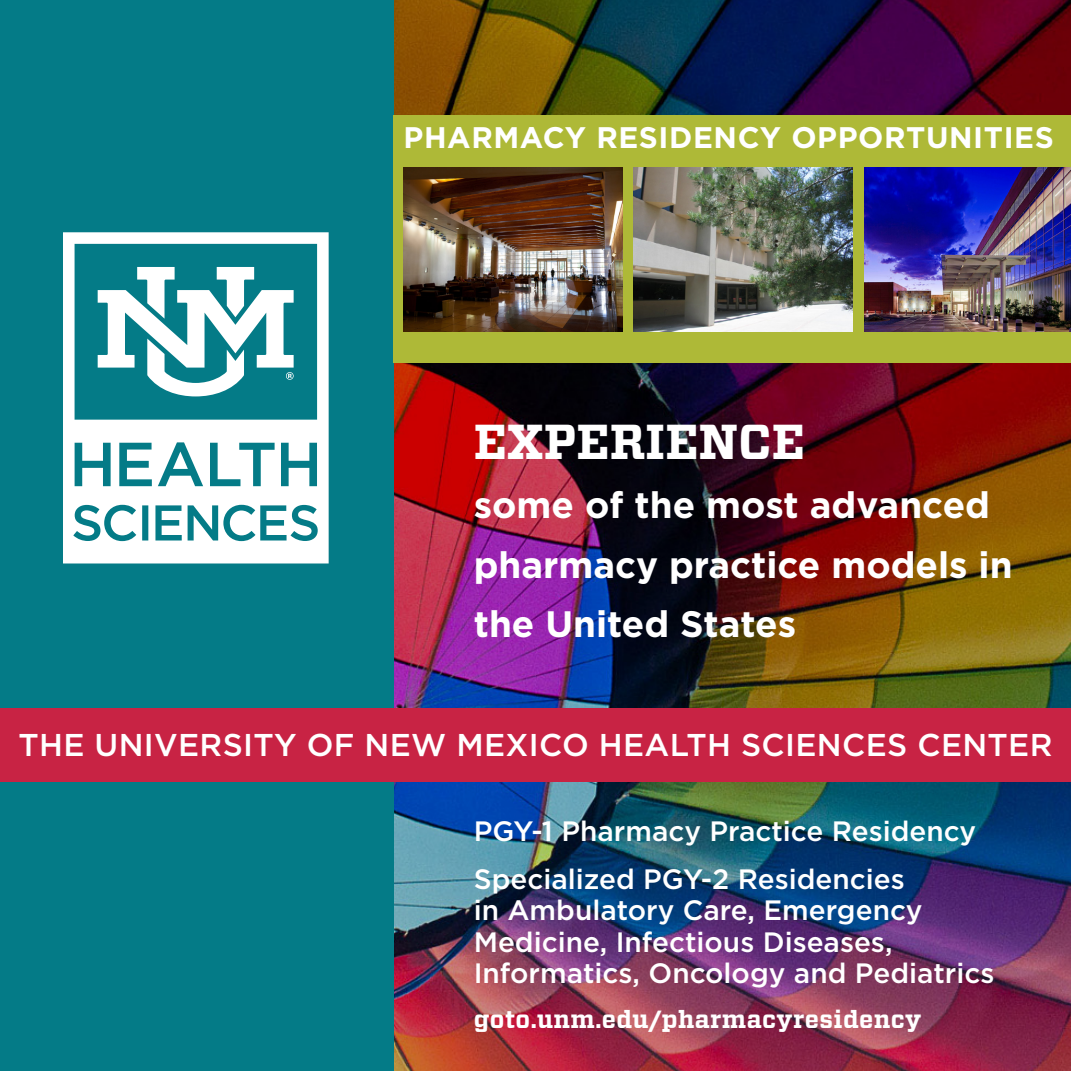
<style>
.page{position:relative;width:1071px;height:1071px;background:#fff}
.page>*{position:absolute;margin:0;border:0;box-sizing:border-box;transform-origin:0 0}
.t1{font:700 49px "Vitesse";color:#fff}
.t2{font:700 36.75px/59.5px "Gotham";color:#fff}
.t3{font:500 31.5px "Gotham";letter-spacing:.01em;color:#fff}
.t4{font:700 29.75px "Gotham";letter-spacing:.02em;color:#fff}
.t5{font:500 28px/31.5px "Gotham";color:#fff}
.t6{font:700 24.5px "Vitesse";letter-spacing:.02em;color:#fff}
</style>
<div class="page">
<img style="left:393px;top:0;width:678px;height:1071px">
<div style="left:0;top:0;width:393px;height:1071px;background:#047b87"></div>
<div style="left:393px;top:115px;width:678px;height:247px;background:#aeb937"></div>
<div style="left:0;top:708px;width:1071px;height:73px;background:#c82344"></div>
<img style="left:404px;top:168px;width:219px;height:163px">
<img style="left:634px;top:168px;width:219px;height:163px">
<img style="left:865px;top:168px;width:206px;height:163px">
<svg style="left:63px;top:232px;width:266px;height:331px;fill:#fff"></svg>
<p class="t4" style="left:404px;top:117px;width:652px">PHARMACY RESIDENCY OPPORTUNITIES</p>
<p class="t1" style="left:474px;top:409px;width:333px">EXPERIENCE</p>
<p class="t2" style="left:474px;top:475px;width:540px">some of the most advanced pharmacy practice models in the United States</p>
<p class="t3" style="left:19px;top:724px;width:1035px">THE UNIVERSITY OF NEW MEXICO HEALTH SCIENCES CENTER</p>
<p class="t5" style="left:474px;top:815px;width:504px">PGY-1 Pharmacy Practice Residency</p>
<p class="t5" style="left:474px;top:863px;width:522px">Specialized PGY-2 Residencies<br>in Ambulatory Care, Emergency Medicine, Infectious Diseases, Informatics, Oncology and Pediatrics</p>
<p class="t6" style="left:474px;top:1003px;width:449px">goto.unm.edu/pharmacyresidency</p>
</div>
